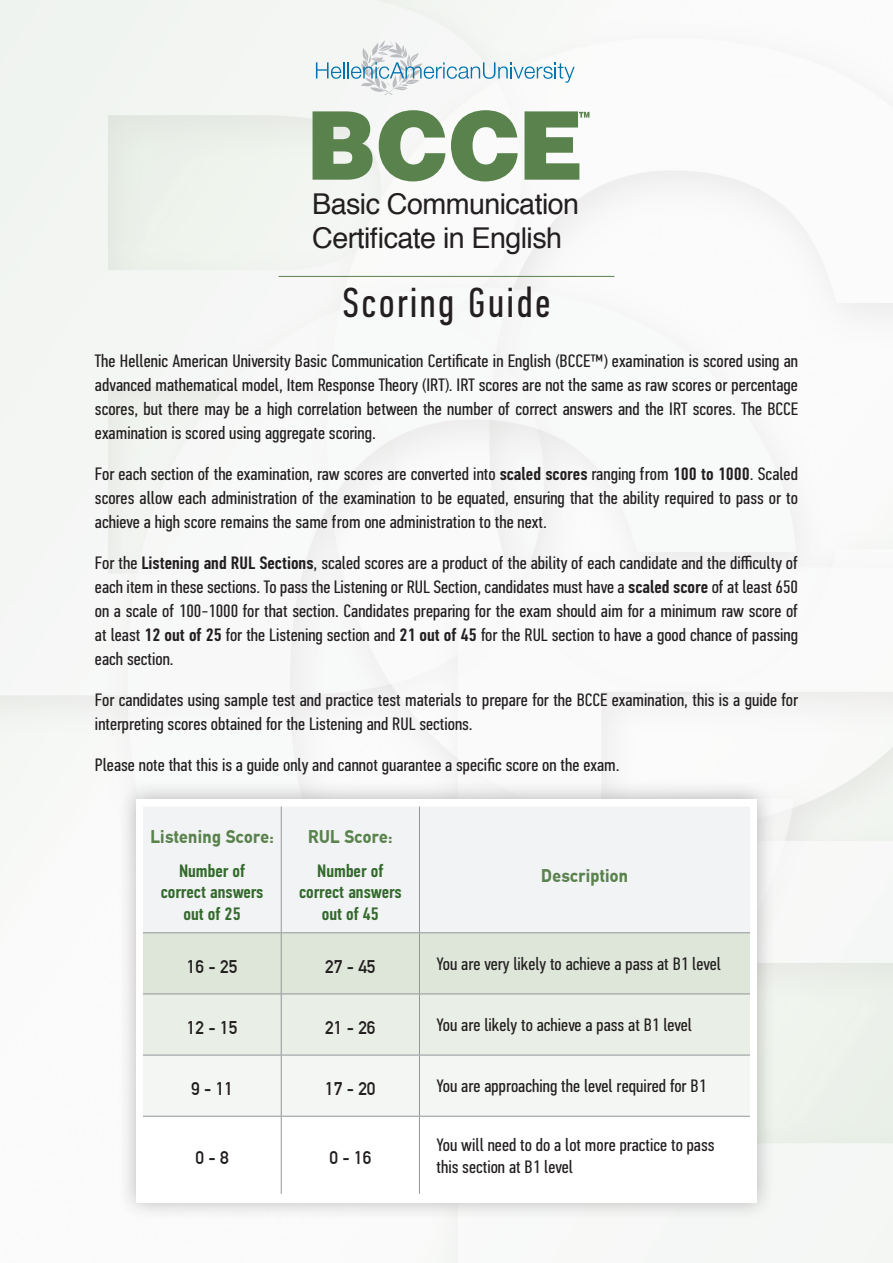
<style>
.page{position:relative;width:893px;height:1263px;background:#fff}
.page>*{position:absolute;margin:0;border:0;box-sizing:border-box;transform-origin:0 0}
.t1{font:42px "PF Din Text Comp Pro";letter-spacing:.07em;color:#231f20}
.t2{font:28.65px/34.3px "Helvetica";letter-spacing:-.02em;color:#231f20}
.t3{font:18px/24px "PF Din Text Comp Pro";color:#231f20;text-align:justify;scale:1.1 1}
.t4{font:500 18px/21.6px "PF Din Text Comp Pro";color:#33692c;text-align:center;scale:1.1 1}
.t5{font:18px "CF Din";color:#231f20}
.t6{font:700 18px "CF Din";letter-spacing:.02em;color:#5a824d;scale:.95 1}
.s1{font-weight:500}
</style>
<div class="page">
<div style="left:117px;top:780px;width:659px;height:441px;background:#231f20;opacity:.3"></div>
<div style="left:136px;top:799px;width:621px;height:403px;background:#fff"></div>
<div style="left:143px;top:806px;width:607px;height:126px;background:#f2f3f4"></div>
<svg style="left:143px;top:933px;width:607px;height:183px"></svg>
<hr style="left:281px;top:806px;width:1px;height:126px;background:#939598">
<hr style="left:419px;top:806px;width:1px;height:126px;background:#939598">
<hr style="left:143px;top:932px;width:138px;height:1px;background:#939598">
<hr style="left:281px;top:932px;width:138px;height:1px;background:#939598">
<hr style="left:281px;top:933px;width:1px;height:60px;background:#939598">
<hr style="left:419px;top:932px;width:331px;height:1px;background:#939598">
<hr style="left:419px;top:933px;width:1px;height:60px;background:#939598">
<hr style="left:143px;top:993px;width:138px;height:1px;background:#939598">
<hr style="left:281px;top:993px;width:138px;height:1px;background:#939598">
<hr style="left:281px;top:994px;width:1px;height:61px;background:#939598">
<hr style="left:419px;top:993px;width:331px;height:1px;background:#939598">
<hr style="left:419px;top:994px;width:1px;height:61px;background:#939598">
<hr style="left:143px;top:1055px;width:138px;height:1px;background:#939598">
<hr style="left:281px;top:1055px;width:138px;height:1px;background:#939598">
<hr style="left:281px;top:1055px;width:1px;height:61px;background:#939598">
<hr style="left:419px;top:1055px;width:331px;height:1px;background:#939598">
<hr style="left:419px;top:1055px;width:1px;height:61px;background:#939598">
<hr style="left:143px;top:1116px;width:138px;height:1px;background:#939598">
<hr style="left:281px;top:1116px;width:138px;height:1px;background:#939598">
<hr style="left:281px;top:1116px;width:1px;height:78px;background:#939598">
<hr style="left:419px;top:1116px;width:331px;height:1px;background:#939598">
<hr style="left:419px;top:1116px;width:1px;height:78px;background:#939598">
<hr style="left:279px;top:276px;width:335px;height:1px;background:#5a824d">
<svg style="left:316px;top:40px;width:259px;height:55px"></svg>
<svg style="left:313px;top:110px;width:276px;height:71px"></svg>
<h2 class="t2" style="left:312px;top:187px;width:268px">Basic Communication<br>Certificate in English</h2>
<h1 class="t1" style="left:342px;top:279px;width:209px">Scoring Guide</h1>
<p class="t3" style="left:95px;top:349px;width:641px">The Hellenic American University Basic Communication Certificate in English (BCCE™) examination is scored using an advanced mathematical model, Item Response Theory (IRT). IRT scores are not the same as raw scores or percentage scores, but there may be a high correlation between the number of correct answers and the IRT scores. The BCCE examination is scored using aggregate scoring.</p>
<p class="t3" style="left:95px;top:462px;width:641px">For each section of the examination, raw scores are converted into <span class="s1">scaled scores</span> ranging from <span class="s1">100 to 1000</span>. Scaled scores allow each administration of the examination to be equated, ensuring that the ability required to pass or to achieve a high score remains the same from one administration to the next.</p>
<p class="t3" style="left:95px;top:551px;width:641px">For the <span class="s1">Listening and RUL Sections</span>, scaled scores are a product of the ability of each candidate and the difficulty of each item in these sections. To pass the Listening or RUL Section, candidates must have a <span class="s1">scaled score</span> of at least 650 on a scale of 100-1000 for that section. Candidates preparing for the exam should aim for a minimum raw score of at least <span class="s1">12 out of 25</span> for the Listening section and <span class="s1">21 out of 45</span> for the RUL section to have a good chance of passing each section.</p>
<p class="t3" style="left:95px;top:688px;width:641px">For candidates using sample test and practice test materials to prepare for the BCCE examination, this is a guide for interpreting scores obtained for the Listening and RUL sections.</p>
<p class="t3" style="left:95px;top:753px;width:478px">Please note that this is a guide only and cannot guarantee a specific score on the exam.</p>
<p class="t6" style="left:150px;top:823px;width:132px">Listening Score:</p>
<p class="t4" style="left:161px;top:860px;width:95px">Number of correct answers out of 25</p>
<p class="t6" style="left:308px;top:823px;width:90px">RUL Score:</p>
<p class="t4" style="left:299px;top:860px;width:95px">Number of correct answers out of 45</p>
<p class="t6" style="left:541px;top:862px;width:93px">Description</p>
<p class="t5" style="left:187px;top:954px;width:52px">16 - 25</p>
<p class="t5" style="left:325px;top:954px;width:52px">27 - 45</p>
<p class="t3" style="left:436px;top:952px;width:260px">You are very likely to achieve a pass at B1 level</p>
<p class="t5" style="left:187px;top:1015px;width:52px">12 - 15</p>
<p class="t5" style="left:325px;top:1015px;width:52px">21 - 26</p>
<p class="t3" style="left:436px;top:1013px;width:234px">You are likely to achieve a pass at B1 level</p>
<p class="t5" style="left:191px;top:1076px;width:43px">9 - 11</p>
<p class="t5" style="left:325px;top:1076px;width:52px">17 - 20</p>
<p class="t3" style="left:436px;top:1074px;width:247px">You are approaching the level required for B1</p>
<p class="t5" style="left:195px;top:1146px;width:35px">0 - 8</p>
<p class="t5" style="left:329px;top:1146px;width:43px">0 - 16</p>
<p class="t3" style="left:436px;top:1134px;width:254px;line-height:21.6px">You will need to do a lot more practice to pass this section at B1 level</p>
</div>
